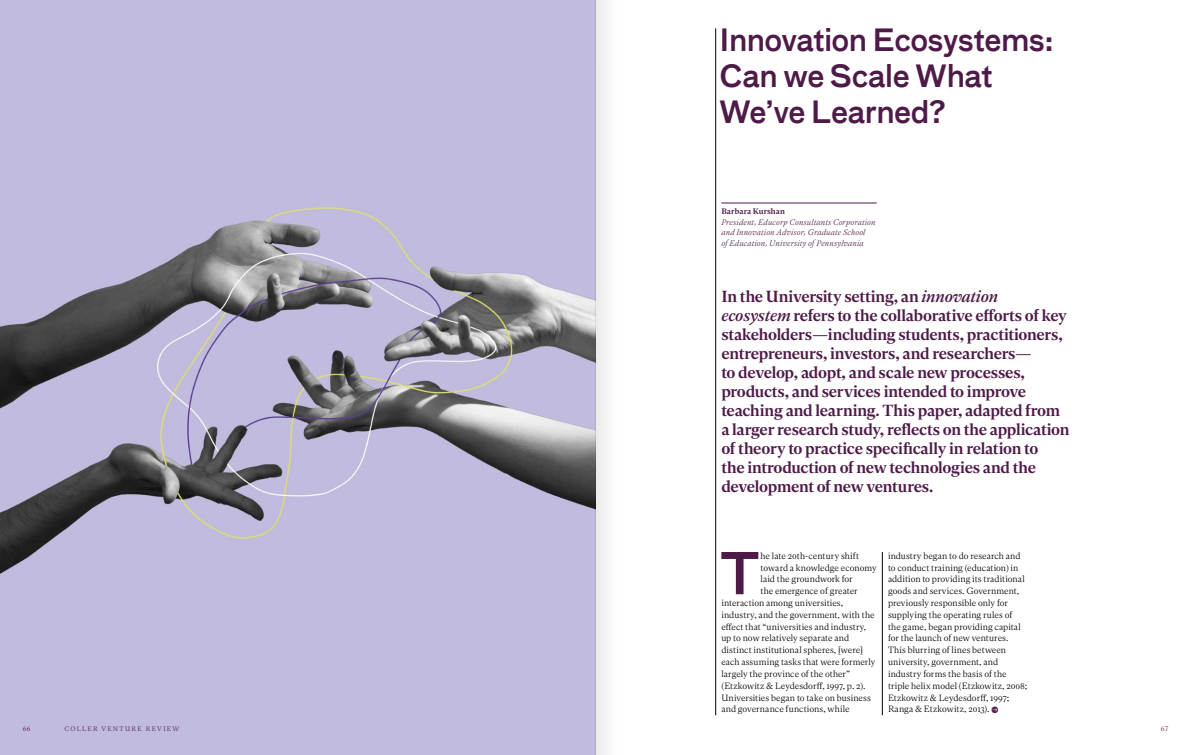
<style>
.page{position:relative;width:1191px;height:755px;background:#fff}
.page>*{position:absolute;margin:0;border:0;box-sizing:border-box;transform-origin:0 0}
.t1{font:500 56px "Bau";color:#4e1a48}
.t2{font:500 30px/36px "Bau";letter-spacing:-.025em;color:#4e1a48}
.t3{font:500 16px/19px "Independent Text";letter-spacing:-.02em;color:#4e1a48}
.t4{font:300 9px/11.8px "Independent Text";color:#000}
.t5{font:italic 300 8px/10.5px "Independent Text";letter-spacing:.015em;color:#4e1a48}
.t6{font:500 8px "Independent Text";letter-spacing:.015em;color:#4e1a48}
.t7{font:300 6.5px "Independent Text";letter-spacing:.2em;color:#4e1a48}
.s1{font-style:italic}
.s2{color:#4e1a48}
</style>
<div class="page">
<img style="left:0;top:0;width:595px;height:754px">
<hr style="left:715px;top:28px;width:1px;height:686px;background:#000">
<hr style="left:882px;top:551px;width:1px;height:163px;background:#000">
<hr style="left:721px;top:203px;width:155px;height:1px;background:#4e1a48">
<div style="left:595px;top:0;width:44px;height:754px;background:linear-gradient(to right,#efefee,#fff)"></div>
<h2 class="t2" style="left:719px;top:22px;width:336px">Innovation Ecosystems:<br>Can we Scale What<br>We’ve Learned?</h2>
<p class="t6" style="left:721px;top:206px;width:65px">Barbara Kurshan</p>
<p class="t5" style="left:721px;top:217px;width:156px">President, Educorp Consultants Corporation and Innovation Advisor, Graduate School<br>of Education, University of Pennsylvania</p>
<p class="t3" style="left:721px;top:287px;width:350px">In the University setting, an <span class="s1">innovation ecosystem</span> refers to the collaborative efforts of key stakeholders—including students, practitioners, entrepreneurs, investors, and researchers—<br>to develop, adopt, and scale new processes, products, and services intended to improve teaching and learning. This paper, adapted from a larger research study, reflects on the application of theory to practice specifically in relation to<br>the introduction of new technologies and the development of new ventures.</p>
<h1 class="t1" style="left:719px;top:540px;width:44px">T</h1>
<p class="t4" style="left:760px;top:549px;width:100px">he late 20th-century shift</p>
<p class="t4" style="left:760px;top:561px;width:118px">toward a knowledge economy</p>
<p class="t4" style="left:760px;top:573px;width:94px">laid the groundwork for</p>
<p class="t4" style="left:760px;top:585px;width:99px">the emergence of greater</p>
<p class="t4" style="left:721px;top:596px;width:123px">interaction among universities,</p>
<p class="t4" style="left:721px;top:608px;width:155px">industry, and the government, with the</p>
<p class="t4" style="left:721px;top:620px;width:146px">effect that “universities and industry,</p>
<p class="t4" style="left:721px;top:632px;width:129px">up to now relatively separate and</p>
<p class="t4" style="left:721px;top:644px;width:143px">distinct institutional spheres, [were]</p>
<p class="t4" style="left:721px;top:655px;width:155px">each assuming tasks that were formerly</p>
<p class="t4" style="left:721px;top:667px;width:130px">largely the province of the other”</p>
<p class="t4" style="left:721px;top:679px;width:145px">(Etzkowitz &amp; Leydesdorff, 1997, p. 2).</p>
<p class="t4" style="left:721px;top:691px;width:151px">Universities began to take on business</p>
<p class="t4" style="left:721px;top:703px;width:130px">and governance functions, while</p>
<p class="t4" style="left:888px;top:549px;width:141px">industry began to do research and to conduct training (education) in addition to providing its traditional goods and services. Government, previously responsible only for supplying the operating rules of<br>the game, began providing capital for the launch of new ventures.<br>This blurring of lines between university, government, and industry forms the basis of the triple helix model (Etzkowitz, 2008;<br>Etzkowitz &amp; Leydesdorff, 1997;<br>Ranga &amp; Etzkowitz, 2013). <span class="s2">•</span></p>
<p class="t7" style="left:23px;top:724px;width:9px">66</p>
<p class="t7" style="left:64px;top:724px;width:117px">COLLER VENTURE REVIEW</p>
<p class="t7" style="left:1160px;top:724px;width:9px">67</p>
</div>
